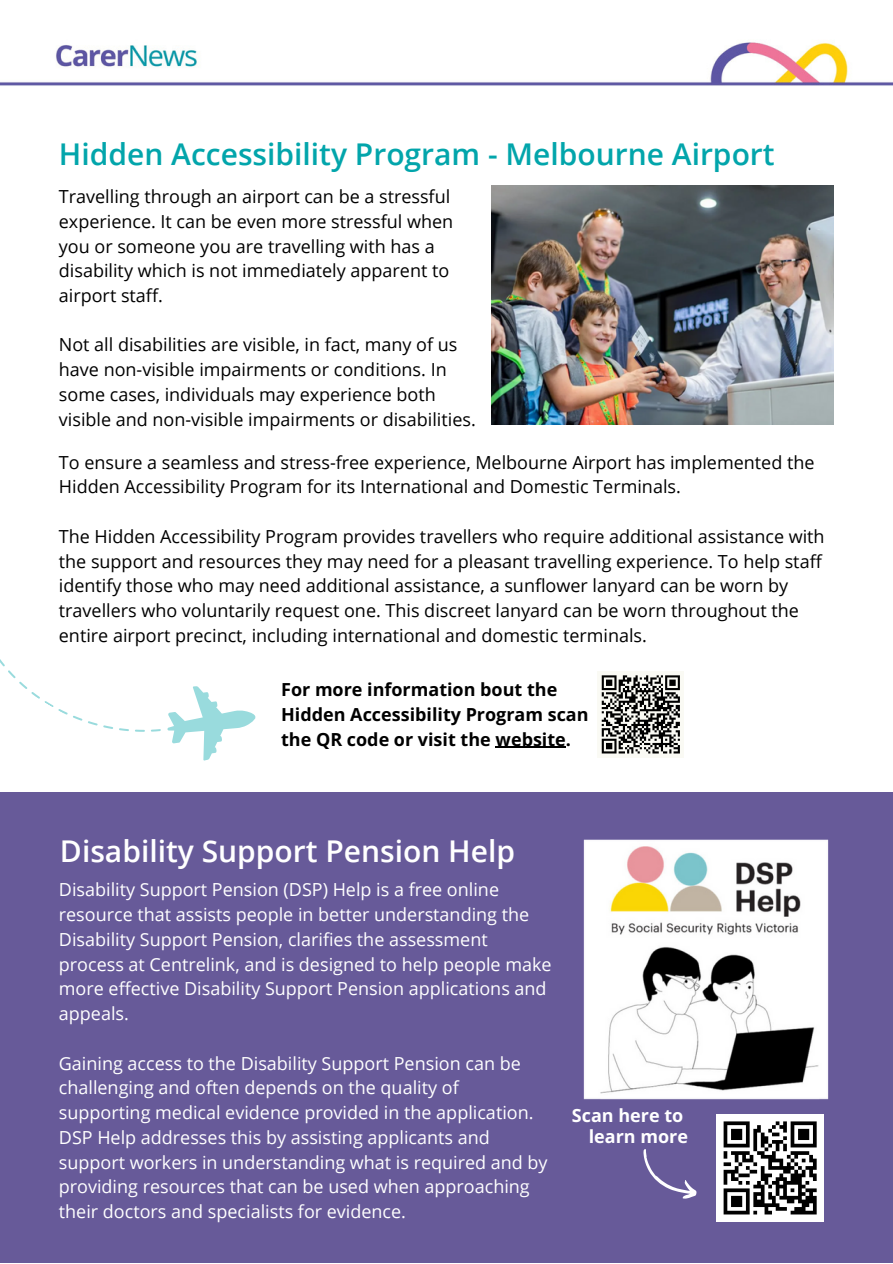
<style>
.page{position:relative;width:893px;height:1264px;background:#fff}
.page>*{position:absolute;margin:0;border:0;box-sizing:border-box;transform-origin:0 0}
.t1{font:600 30px "Open Sans";color:#02a5ab}
.t2{font:600 30px "Open Sans";color:#fff}
.t3{font:18px/24.8px "Open Sans";color:#000}
.t4{font:18px/24.8px "Open Sans";color:#fff}
.t5{font:700 18px/24.8px "Open Sans";color:#000}
.t6{font:700 18px/20.2px "Open Sans";color:#fff;text-align:right}
</style>
<div class="page">
<img style="left:0;top:42px;width:892px;height:716px">
<svg style="left:209px;top:676px;width:49px;height:83px"></svg>
<svg style="left:0;top:506px;width:209px;height:255px"></svg>
<img style="left:492px;top:186px;width:341px;height:238px">
<div style="left:597px;top:671px;width:87px;height:86px;background:#fafaf4"></div>
<svg style="left:601px;top:675px;width:79px;height:79px"></svg>
<div style="left:0;top:792px;width:892px;height:470px;background:#675a99"></div>
<div style="left:716px;top:1113px;width:108px;height:108px;background:#fff"></div>
<svg style="left:723px;top:1121px;width:93px;height:93px"></svg>
<svg style="left:790px;top:1210px;width:26px;height:4px"></svg>
<img style="left:576px;top:833px;width:257px;height:272px">
<svg style="left:632px;top:1148px;width:68px;height:57px;background:#7266a0"></svg>
<hr style="left:495px;top:746px;width:71px;height:2px;background:#000">
<h1 class="t1" style="left:59px;top:132px;width:717px">Hidden Accessibility Program - Melbourne Airport</h1>
<p class="t3" style="left:59px;top:184px;width:396px">Travelling through an airport can be a stressful experience. It can be even more stressful when you or someone you are travelling with has a disability which is not immediately apparent to airport staff.</p>
<p class="t3" style="left:59px;top:332px;width:418px">Not all disabilities are visible, in fact, many of us have non-visible impairments or conditions. In some cases, individuals may experience both visible and non-visible impairments or disabilities.</p>
<p class="t3" style="left:59px;top:449px;width:757px">To ensure a seamless and stress-free experience, Melbourne Airport has implemented the<br>Hidden Accessibility Program for its International and Domestic Terminals.</p>
<p class="t3" style="left:59px;top:523px;width:767px">The Hidden Accessibility Program provides travellers who require additional assistance with the support and resources they may need for a pleasant travelling experience. To help staff identify those who may need additional assistance, a sunflower lanyard can be worn by travellers who voluntarily request one. This discreet lanyard can be worn throughout the entire airport precinct, including international and domestic terminals.</p>
<p class="t5" style="left:281px;top:677px;width:309px">For more information bout the<br>Hidden Accessibility Program scan the QR code or visit the website.</p>
<h1 class="t2" style="left:60px;top:829px;width:456px">Disability Support Pension Help</h1>
<p class="t4" style="left:59px;top:877px;width:494px">Disability Support Pension (DSP) Help is a free online resource that assists people in better understanding the Disability Support Pension, clarifies the assessment process at Centrelink, and is designed to help people make more effective Disability Support Pension applications and appeals.</p>
<p class="t4" style="left:59px;top:1050px;width:490px">Gaining access to the Disability Support Pension can be challenging and often depends on the quality of supporting medical evidence provided in the application.<br>DSP Help addresses this by assisting applicants and support workers in understanding what is required and by providing resources that can be used when approaching their doctors and specialists for evidence.</p>
<p class="t6" style="left:572px;top:1105px;width:117px">Scan here to learn more</p>
</div>
